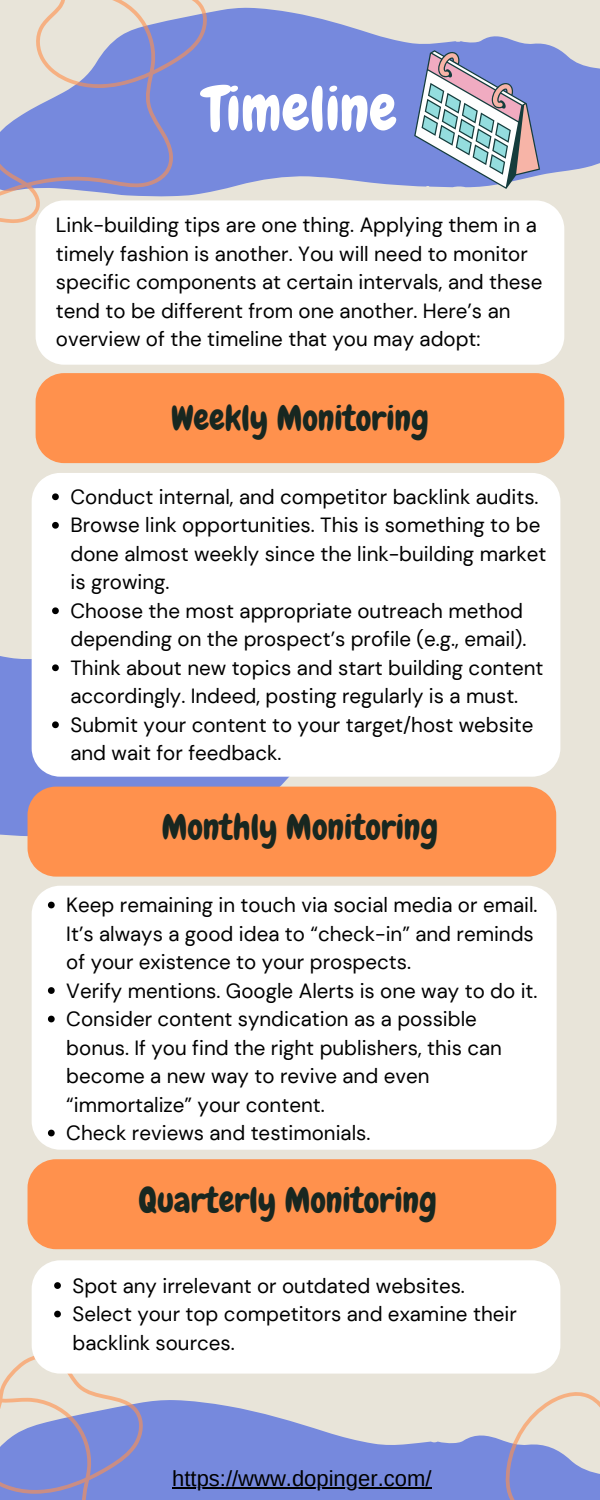
<style>
.page{position:relative;width:600px;height:1500px;background:#e8e4d9}
.page>*{position:absolute;margin:0;border:0;box-sizing:border-box;transform-origin:0 0}
.t1{font:62px "Chewy";color:#fff}
.t2{font:35px "Chewy";color:#182720}
.t3{font:22px "Arimo";color:#000}
.t4{font:20.5px/28.5px "DM Sans";color:#000}
</style>
<div class="page">
<svg style="left:209px;top:8px;width:391px;height:184px;fill:#7689dd"></svg>
<div style="left:36px;top:200px;width:528px;height:165px;background:#fff"></div>
<svg style="left:0;top:614px;width:326px;height:235px;fill:#7689dd"></svg>
<svg style="left:145px;top:1400px;width:352px;height:100px;fill:#7689dd"></svg>
<hr style="left:172px;top:1488px;width:259px;height:1px;background:#000">
<svg style="left:0;top:1356px;width:145px;height:144px"></svg>
<svg style="left:497px;top:1392px;width:103px;height:108px"></svg>
<div style="left:36px;top:373px;width:528px;height:90px;background:#ff914d"></div>
<div style="left:32px;top:473px;width:528px;height:304px;background:#fff"></div>
<svg style="left:52px;top:493px;width:7px;height:7px"></svg>
<svg style="left:52px;top:522px;width:7px;height:7px"></svg>
<svg style="left:52px;top:607px;width:7px;height:7px"></svg>
<svg style="left:52px;top:664px;width:7px;height:7px"></svg>
<svg style="left:52px;top:721px;width:7px;height:7px"></svg>
<div style="left:28px;top:787px;width:528px;height:90px;background:#ff914d"></div>
<div style="left:32px;top:886px;width:525px;height:264px;background:#fff"></div>
<div style="left:28px;top:1159px;width:528px;height:90px;background:#ff914d"></div>
<div style="left:32px;top:1260px;width:528px;height:114px;background:#fff"></div>
<svg style="left:414px;top:50px;width:126px;height:139px"></svg>
<svg style="left:48px;top:902px;width:7px;height:6px"></svg>
<svg style="left:48px;top:987px;width:7px;height:7px"></svg>
<svg style="left:48px;top:1016px;width:7px;height:6px"></svg>
<svg style="left:48px;top:1130px;width:7px;height:6px"></svg>
<svg style="left:54px;top:1282px;width:7px;height:7px"></svg>
<svg style="left:54px;top:1311px;width:7px;height:6px"></svg>
<svg style="left:0;top:0;width:209px;height:243px"></svg>
<h1 class="t1" style="left:203px;top:70px;width:195px">Timeline</h1>
<p class="t4" style="left:56px;top:211px;width:488px">Link-building tips are one thing. Applying them in a timely fashion is another. You will need to monitor specific components at certain intervals, and these tend to be different from one another. Here’s an overview of the timeline that you may adopt:</p>
<h2 class="t2" style="left:171px;top:396px;width:259px">Weekly Monitoring</h2>
<p class="t4" style="left:70px;top:483px;width:478px">Conduct internal, and competitor backlink audits.<br>Browse link opportunities. This is something to be done almost weekly since the link-building market is growing.<br>Choose the most appropriate outreach method depending on the prospect’s profile (e.g., email).<br>Think about new topics and start building content accordingly. Indeed, posting regularly is a must.<br>Submit your content to your target/host website and wait for feedback.</p>
<h2 class="t2" style="left:162px;top:805px;width:278px">Monthly Monitoring</h2>
<p class="t4" style="left:66px;top:891px;width:473px">Keep remaining in touch via social media or email.<br>It’s always a good idea to “check-in” and reminds of your existence to your prospects.<br>Verify mentions. Google Alerts is one way to do it.<br>Consider content syndication as a possible bonus. If you find the right publishers, this can become a new way to revive and even “immortalize” your content.<br>Check reviews and testimonials.</p>
<h2 class="t2" style="left:139px;top:1178px;width:300px">Quarterly Monitoring</h2>
<p class="t4" style="left:73px;top:1271px;width:446px">Spot any irrelevant or outdated websites.<br>Select your top competitors and examine their backlink sources.</p>
<p class="t3" style="left:172px;top:1466px;width:261px">https://www.dopinger.com/</p>
</div>
